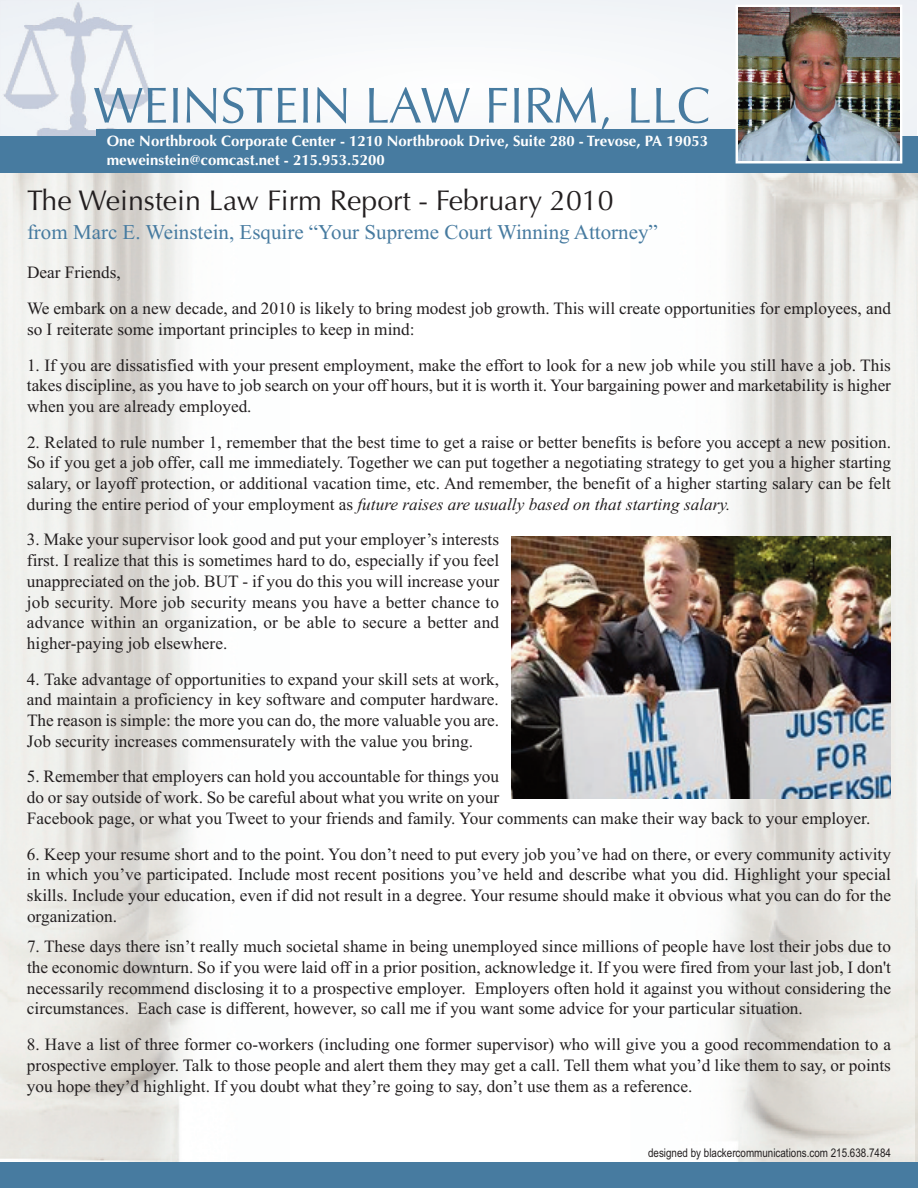
<style>
.page{position:relative;width:918px;height:1188px;background:#fff}
.page>*{position:absolute;margin:0;border:0;box-sizing:border-box;transform-origin:0 0}
.t1{font:51px "Zapf Humanist 601 BT";color:#477ba0}
.t2{font:28.5px "Optima";color:#231f20}
.t3{font:21px "Times New Roman";color:#477ba0}
.t4{font:17.25px/20.7px "Times New Roman";color:#231f20;text-align:justify}
.t5{font:700 15px/19.5px "Optima";color:#fff}
.t6{font:12px "Arial Narrow";color:#231f20}
.s1{font-style:italic}
</style>
<div class="page">
<img style="left:631px;top:173px;width:285px;height:989px">
<div style="left:0;top:0;width:916px;height:173px;background:#f6f8fa"></div>
<img style="left:3px;top:1px;width:151px;height:135px">
<div style="left:0;top:136px;width:918px;height:37px;background:#477ba0"></div>
<div style="left:0;top:1162px;width:918px;height:26px;background:#477ba0"></div>
<img style="left:511px;top:537px;width:380px;height:262px">
<div style="left:96px;top:129px;width:655px;height:44px;background:#477ba0"></div>
<div style="left:736px;top:5px;width:166px;height:159px;border:3px solid #fff"></div>
<img style="left:739px;top:8px;width:160px;height:152px">
<h1 class="t1" style="left:93px;top:75px;width:619px">WEINSTEIN LAW FIRM, LLC</h1>
<p class="t5" style="left:107px;top:131px;width:603px">One Northbrook Corporate Center - 1210 Northbrook Drive, Suite 280 - Trevose, PA 19053 meweinstein@comcast.net - 215.953.5200</p>
<h2 class="t2" style="left:27px;top:184px;width:588px">The Weinstein Law Firm Report - February 2010</h2>
<p class="t3" style="left:27px;top:219px;width:632px">from Marc E. Weinstein, Esquire “Your Supreme Court Winning Attorney”</p>
<p class="t4" style="left:27px;top:255px;width:866px;line-height:35.7px">Dear Friends,<br>We embark on a new decade, and 2010 is likely to bring modest job growth. This will create opportunities for employees, and</p>
<p class="t4" style="left:27px;top:319px;width:389px">so I reiterate some important principles to keep in mind:</p>
<p class="t4" style="left:27px;top:354px;width:866px">1. If you are dissatisfied with your present employment, make the effort to look for a new job while you still have a job. This takes discipline, as you have to job search on your off hours, but it is worth it. Your bargaining power and marketability is higher when you are already employed.</p>
<p class="t4" style="left:27px;top:431px;width:866px">2. Related to rule number 1, remember that the best time to get a raise or better benefits is before you accept a new position.<br>So if you get a job offer, call me immediately. Together we can put together a negotiating strategy to get you a higher starting salary, or layoff protection, or additional vacation time, etc. And remember, the benefit of a higher starting salary can be felt during the entire period of your employment as <span class="s1">future raises are usually based on that starting salary.</span></p>
<p class="t4" style="left:27px;top:529px;width:474px">3. Make your supervisor look good and put your employer’s interests first. I realize that this is sometimes hard to do, especially if you feel unappreciated on the job. BUT - if you do this you will increase your job security. More job security means you have a better chance to advance within an organization, or be able to secure a better and higher-paying job elsewhere.</p>
<p class="t4" style="left:27px;top:668px;width:474px">4. Take advantage of opportunities to expand your skill sets at work, and maintain a proficiency in key software and computer hardware.<br>The reason is simple: the more you can do, the more valuable you are.<br>Job security increases commensurately with the value you bring.</p>
<p class="t4" style="left:27px;top:766px;width:845px;text-align:left">5. Remember that employers can hold you accountable for things you<br>do or say outside of work. So be careful about what you write on your<br>Facebook page, or what you Tweet to your friends and family. Your comments can make their way back to your employer.</p>
<p class="t4" style="left:27px;top:843px;width:866px">6. Keep your resume short and to the point. You don’t need to put every job you’ve had on there, or every community activity in which you’ve participated. Include most recent positions you’ve held and describe what you did. Highlight your special skills. Include your education, even if did not result in a degree. Your resume should make it obvious what you can do for the organization.</p>
<p class="t4" style="left:27px;top:936px;width:866px">7. These days there isn’t really much societal shame in being unemployed since millions of people have lost their jobs due to the economic downturn. So if you were laid off in a prior position, acknowledge it. If you were fired from your last job, I don't necessarily recommend disclosing it to a prospective employer. Employers often hold it against you without considering the circumstances. Each case is different, however, so call me if you want some advice for your particular situation.</p>
<p class="t4" style="left:27px;top:1034px;width:866px">8. Have a list of three former co-workers (including one former supervisor) who will give you a good recommendation to a prospective employer. Talk to those people and alert them they may get a call. Tell them what you’d like them to say, or points you hope they’d highlight. If you doubt what they’re going to say, don’t use them as a reference.</p>
<p class="t6" style="left:648px;top:1145px;width:244px">designed by blackercommunications.com 215.638.7484</p>
</div>
